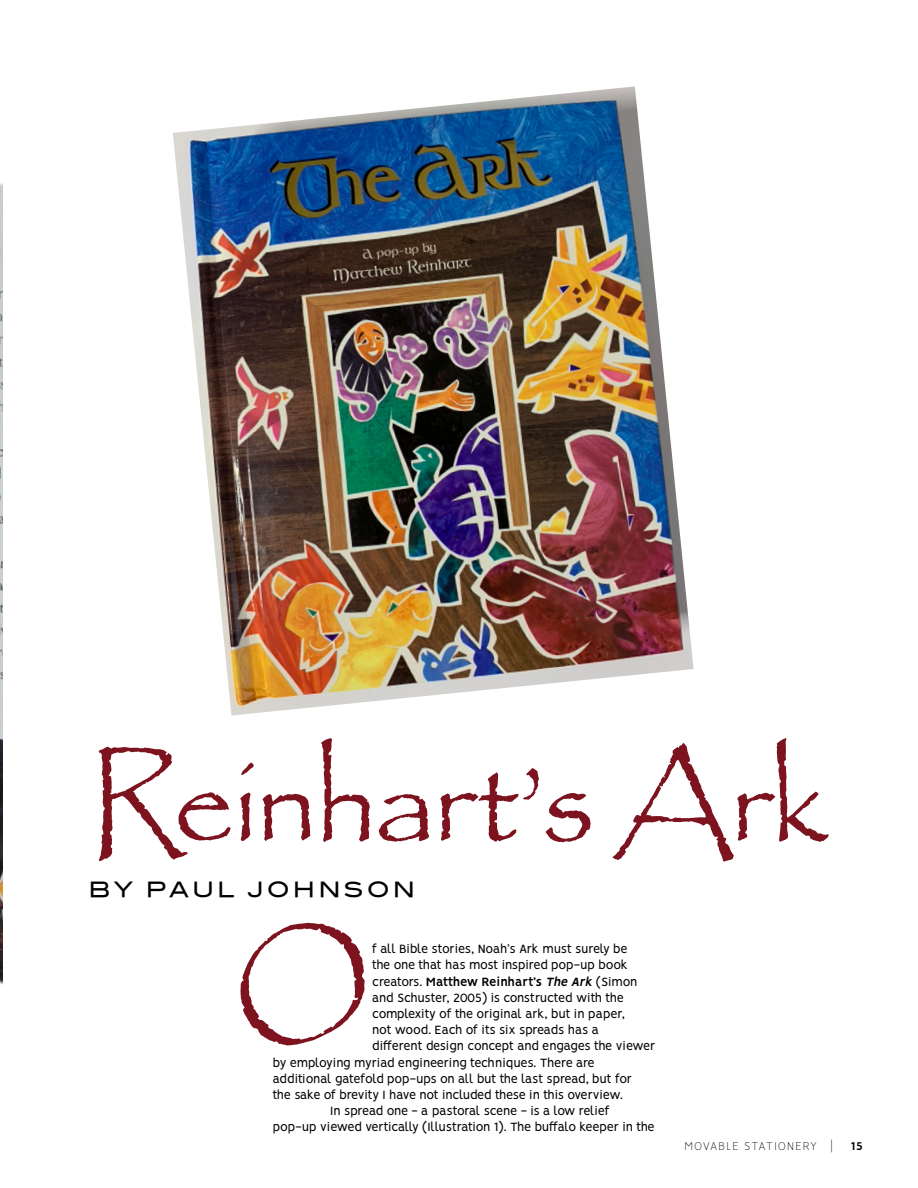
<style>
.page{position:relative;width:918px;height:1188px;background:#fff}
.page>*{position:absolute;margin:0;border:0;box-sizing:border-box;transform-origin:0 0}
.t1{font:150px "Papyrus ICG";letter-spacing:-.03em;color:#7d131f}
.t2{font:21px "Blair Md ITCTT Medium";letter-spacing:.15em;color:#000}
.t3{font:13.5px "Vision";letter-spacing:-.03em;color:#000}
.t4{font:700 13.5px "Vision";letter-spacing:-.03em;color:#000}
.t5{font:100 12.75px "Vision";letter-spacing:.09em;color:#000}
.t6{font:700 12.75px "Vision";color:#000}
.s1{font-weight:400}
.s2{font-style:italic}
</style>
<div class="page">
<img style="left:0;top:183px;width:2px;height:802px">
<img style="left:173px;top:86px;width:521px;height:630px">
<h1 class="t1" style="left:89px;top:706px;width:742px">Reinhart’s Ark</h1>
<h2 class="t2" style="left:89px;top:873px;width:328px">BY PAUL JOHNSON</h2>
<h1 class="t1" style="left:234px;top:890px;width:139px">O</h1>
<p class="t3" style="left:372px;top:941px;width:257px">f all Bible stories, Noah’s Ark must surely be</p>
<p class="t3" style="left:372px;top:957px;width:257px">the one that has most inspired pop-up book</p>
<p class="t4" style="left:372px;top:973px;width:267px"><span class="s1">creators.</span> Matthew Reinhart’s <span class="s2">The Ark</span> <span class="s1">(Simon</span></p>
<p class="t3" style="left:372px;top:990px;width:253px">and Schuster, 2005) is constructed with the</p>
<p class="t3" style="left:372px;top:1006px;width:254px">complexity of the original ark, but in paper,</p>
<p class="t3" style="left:372px;top:1022px;width:229px">not wood. Each of its six spreads has a</p>
<p class="t3" style="left:372px;top:1038px;width:285px">different design concept and engages the viewer</p>
<p class="t3" style="left:273px;top:1055px;width:323px">by employing myriad engineering techniques. There are</p>
<p class="t3" style="left:273px;top:1071px;width:361px">additional gatefold pop-ups on all but the last spread, but for</p>
<p class="t3" style="left:273px;top:1087px;width:352px">the sake of brevity I have not included these in this overview.</p>
<p class="t3" style="left:330px;top:1103px;width:281px">In spread one - a pastoral scene - is a low relief</p>
<p class="t3" style="left:273px;top:1119px;width:383px">pop-up viewed vertically (Illustration 1). The buffalo keeper in the</p>
<p class="t5" style="left:684px;top:1139px;width:149px">MOVABLE STATIONERY |</p>
<p class="t6" style="left:851px;top:1138px;width:14px">15</p>
</div>
